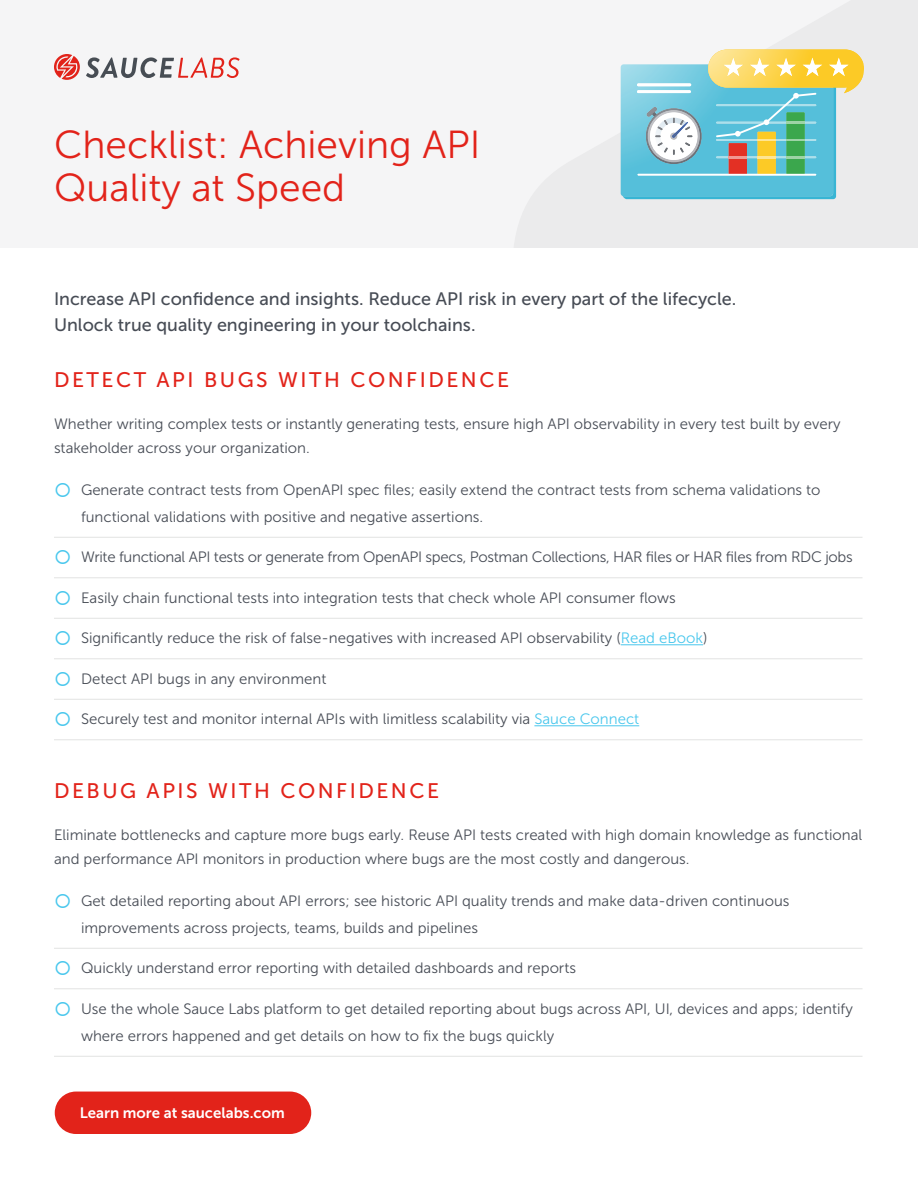
<style>
.page{position:relative;width:918px;height:1188px;background:#fff}
.page>*{position:absolute;margin:0;border:0;box-sizing:border-box;transform-origin:0 0}
.t1{font:39px/43.5px "Museo Sans 300";color:#e2231a}
.t2{font:21px "Museo Sans 500";letter-spacing:.12em;color:#e2231a}
.intro_copy{font:18px/25.5px "Museo Sans 500";color:#474c55}
.body{font:15px/27px "Museo Sans 300";color:#474c55}
.body-2{font:15px "Museo Sans 300";letter-spacing:-.02em;color:#474c55}
.t3{font:15px "Museo Sans 700";color:#fff}
.s1{color:#49c7ed}
</style>
<div class="page">
<div style="left:0;top:0;width:918px;height:247px;background:#f5f5f6"></div>
<svg style="left:620px;top:49px;width:230px;height:151px"></svg>
<svg style="left:54px;top:54px;width:26px;height:26px"></svg>
<svg style="left:86px;top:57px;width:154px;height:21px"></svg>
<hr style="left:54px;top:537px;width:808px;height:1px;background:#e2e3e2">
<hr style="left:54px;top:577px;width:808px;height:1px;background:#e2e3e2">
<hr style="left:54px;top:618px;width:808px;height:1px;background:#e2e3e2">
<hr style="left:54px;top:658px;width:808px;height:1px;background:#e2e3e2">
<hr style="left:621px;top:644px;width:82px;height:1px;background:#49c7ed">
<hr style="left:54px;top:699px;width:808px;height:1px;background:#e2e3e2">
<hr style="left:54px;top:739px;width:808px;height:1px;background:#e2e3e2">
<hr style="left:534px;top:725px;width:105px;height:1px;background:#49c7ed">
<hr style="left:54px;top:948px;width:808px;height:1px;background:#e2e3e2">
<hr style="left:54px;top:988px;width:808px;height:1px;background:#e2e3e2">
<hr style="left:54px;top:1056px;width:808px;height:1px;background:#e2e3e2">
<div style="left:55px;top:1092px;width:256px;height:42px;background:#e2231a;border-radius:21px"></div>
<svg style="left:623px;top:50px;width:241px;height:149px"></svg>
<img style="left:708px;top:50px;width:155px;height:43px">
<img style="left:723px;top:58px;width:20px;height:18px">
<img style="left:750px;top:58px;width:20px;height:18px">
<img style="left:776px;top:58px;width:20px;height:18px">
<img style="left:803px;top:58px;width:19px;height:18px">
<img style="left:829px;top:58px;width:20px;height:18px">
<h1 class="t1" style="left:54px;top:123px;width:428px">Checklist: Achieving API<br>Quality at Speed</h1>
<p class="intro_copy" style="left:54px;top:286px;width:684px">Increase API confidence and insights. Reduce API risk in every part of the lifecycle.<br>Unlock true quality engineering in your toolchains.</p>
<h2 class="t2" style="left:54px;top:368px;width:457px">DETECT API BUGS WITH CONFIDENCE</h2>
<p class="body" style="left:54px;top:412px;width:788px;line-height:24px">Whether writing complex tests or instantly generating tests, ensure high API observability in every test built by every stakeholder across your organization.</p>
<p class="body" style="left:81px;top:476px;width:741px;text-indent:-27px"><span class="s1">○</span> Generate contract tests from OpenAPI spec files; easily extend the contract tests from schema validations to functional validations with positive and negative assertions.</p>
<p class="body-2" style="left:54px;top:549px;width:800px"><span class="s1">○</span> Write functional API tests or generate from OpenAPI specs, Postman Collections, HAR files or HAR files from RDC jobs</p>
<p class="body" style="left:54px;top:584px;width:623px"><span class="s1">○</span> Easily chain functional tests into integration tests that check whole API consumer flows</p>
<p class="body" style="left:54px;top:625px;width:655px"><span class="s1">○</span> Significantly reduce the risk of false-negatives with increased API observability (<span class="s1">Read eBook</span>)</p>
<p class="body" style="left:54px;top:665px;width:274px"><span class="s1">○</span> Detect API bugs in any environment</p>
<p class="body" style="left:54px;top:706px;width:587px"><span class="s1">○</span> Securely test and monitor internal APIs with limitless scalability via <span class="s1">Sauce Connect</span></p>
<h2 class="t2" style="left:54px;top:779px;width:387px">DEBUG APIS WITH CONFIDENCE</h2>
<p class="body" style="left:54px;top:823px;width:810px;line-height:24px">Eliminate bottlenecks and capture more bugs early. Reuse API tests created with high domain knowledge as functional and performance API monitors in production where bugs are the most costly and dangerous.</p>
<p class="body" style="left:81px;top:887px;width:710px;text-indent:-27px"><span class="s1">○</span> Get detailed reporting about API errors; see historic API quality trends and make data-driven continuous improvements across projects, teams, builds and pipelines</p>
<p class="body" style="left:54px;top:955px;width:524px"><span class="s1">○</span> Quickly understand error reporting with detailed dashboards and reports</p>
<p class="body" style="left:81px;top:995px;width:773px;text-indent:-27px"><span class="s1">○</span> Use the whole Sauce Labs platform to get detailed reporting about bugs across API, UI, devices and apps; identify where errors happened and get details on how to fix the bugs quickly</p>
<h4 class="t3" style="left:80px;top:1105px;width:207px">Learn more at saucelabs.com</h4>
</div>
